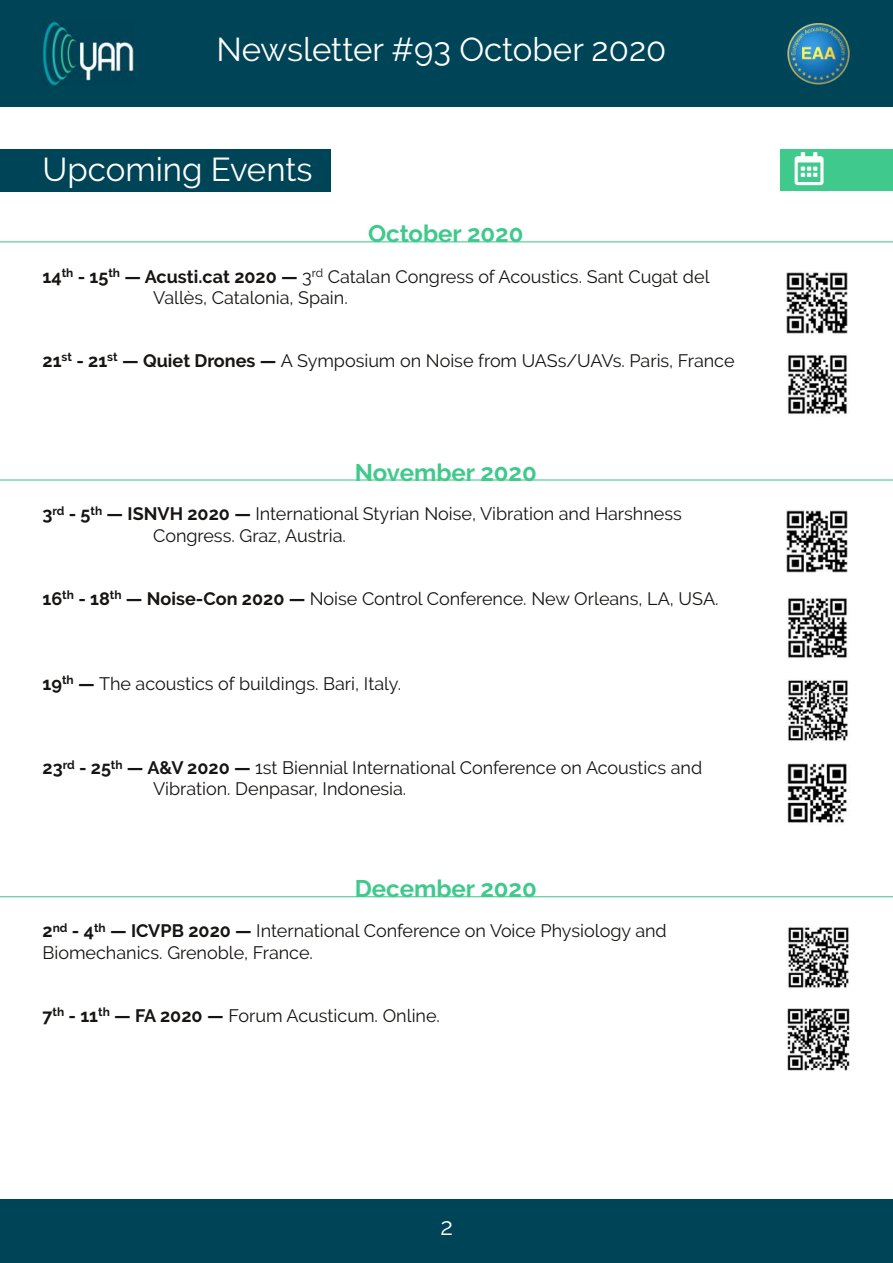
<style>
.page{position:relative;width:893px;height:1263px;background:#fff}
.page>*{position:absolute;margin:0;border:0;box-sizing:border-box;transform-origin:0 0}
.t1{font:33px "Raleway";color:#fff}
.t2{font:700 24px "Raleway";color:#40c98c}
.t3{font:24px "Raleway";color:#fff}
.t4{font:18px/21.1px "Raleway";letter-spacing:-.005em;color:#171513}
.s1{font-weight:700}
</style>
<div class="page">
<div style="left:0;top:0;width:893px;height:106px;background:#004457"></div>
<img style="left:787px;top:23px;width:63px;height:62px">
<img style="left:43px;top:21px;width:90px;height:64px">
<div style="left:0;top:1199px;width:893px;height:64px;background:#004457"></div>
<div style="left:0;top:149px;width:330px;height:42px;background:#004457"></div>
<div style="left:780px;top:149px;width:113px;height:42px;background:#40c98c"></div>
<hr style="left:0;top:241px;width:893px;height:1px;background:#40c98c">
<img style="left:787px;top:272px;width:61px;height:62px">
<img style="left:787px;top:354px;width:62px;height:62px">
<hr style="left:0;top:479px;width:893px;height:1px;background:#40c98c">
<img style="left:787px;top:510px;width:61px;height:63px">
<img style="left:787px;top:597px;width:61px;height:62px">
<img style="left:787px;top:680px;width:61px;height:61px">
<img style="left:787px;top:763px;width:60px;height:60px">
<hr style="left:0;top:896px;width:893px;height:1px;background:#40c98c">
<img style="left:787px;top:926px;width:62px;height:63px">
<img style="left:787px;top:1009px;width:63px;height:62px">
<h1 class="t1" style="left:216px;top:30px;width:451px">Newsletter #93 October 2020</h1>
<h1 class="t1" style="left:43px;top:150px;width:272px">Upcoming Events</h1>
<h2 class="t2" style="left:368px;top:220px;width:157px">October 2020</h2>
<p class="t4" style="left:153px;top:266px;width:558px;text-indent:-111px"><span class="s1">14</span><sup>th</sup> <span class="s1">- 15</span><sup>th</sup> <span class="s1">— Acusti.cat 2020 —</span> 3<sup>rd</sup> Catalan Congress of Acoustics. Sant Cugat del<br>Vallès, Catalonia, Spain.</p>
<p class="t4" style="left:43px;top:350px;width:694px"><span class="s1">21</span><sup>st</sup> <span class="s1">- 21</span><sup>st</sup> <span class="s1">— Quiet Drones —</span> A Symposium on Noise from UASs/UAVs. Paris, France</p>
<h2 class="t2" style="left:355px;top:458px;width:184px">November 2020</h2>
<p class="t4" style="left:153px;top:504px;width:530px;text-indent:-111px"><span class="s1">3</span><sup>rd</sup> <span class="s1">- 5</span><sup>th</sup> <span class="s1">— ISNVH 2020 —</span> International Styrian Noise, Vibration and Harshness<br>Congress. Graz, Austria.</p>
<p class="t4" style="left:43px;top:588px;width:677px"><span class="s1">16</span><sup>th</sup> <span class="s1">- 18</span><sup>th</sup> <span class="s1">— Noise-Con 2020 —</span> Noise Control Conference. New Orleans, LA, USA.</p>
<p class="t4" style="left:43px;top:673px;width:360px"><span class="s1">19</span><sup>th</sup> <span class="s1">—</span> The acoustics of buildings. Bari, Italy.</p>
<p class="t4" style="left:153px;top:757px;width:551px;text-indent:-111px"><span class="s1">23</span><sup>rd</sup> <span class="s1">- 25</span><sup>th</sup> <span class="s1">— A&amp;V 2020 —</span> 1st Biennial International Conference on Acoustics and<br>Vibration. Denpasar, Indonesia.</p>
<h2 class="t2" style="left:355px;top:875px;width:184px">December 2020</h2>
<p class="t4" style="left:43px;top:920px;width:626px"><span class="s1">2</span><sup>nd</sup> <span class="s1">- 4</span><sup>th</sup> <span class="s1">— ICVPB 2020 —</span> International Conference on Voice Physiology and<br>Biomechanics. Grenoble, France.</p>
<p class="t4" style="left:43px;top:1005px;width:399px"><span class="s1">7</span><sup>th</sup> <span class="s1">- 11</span><sup>th</sup> <span class="s1">— FA 2020 —</span> Forum Acusticum. Online.</p>
<h2 class="t3" style="left:441px;top:1213px;width:14px">2</h2>
</div>
